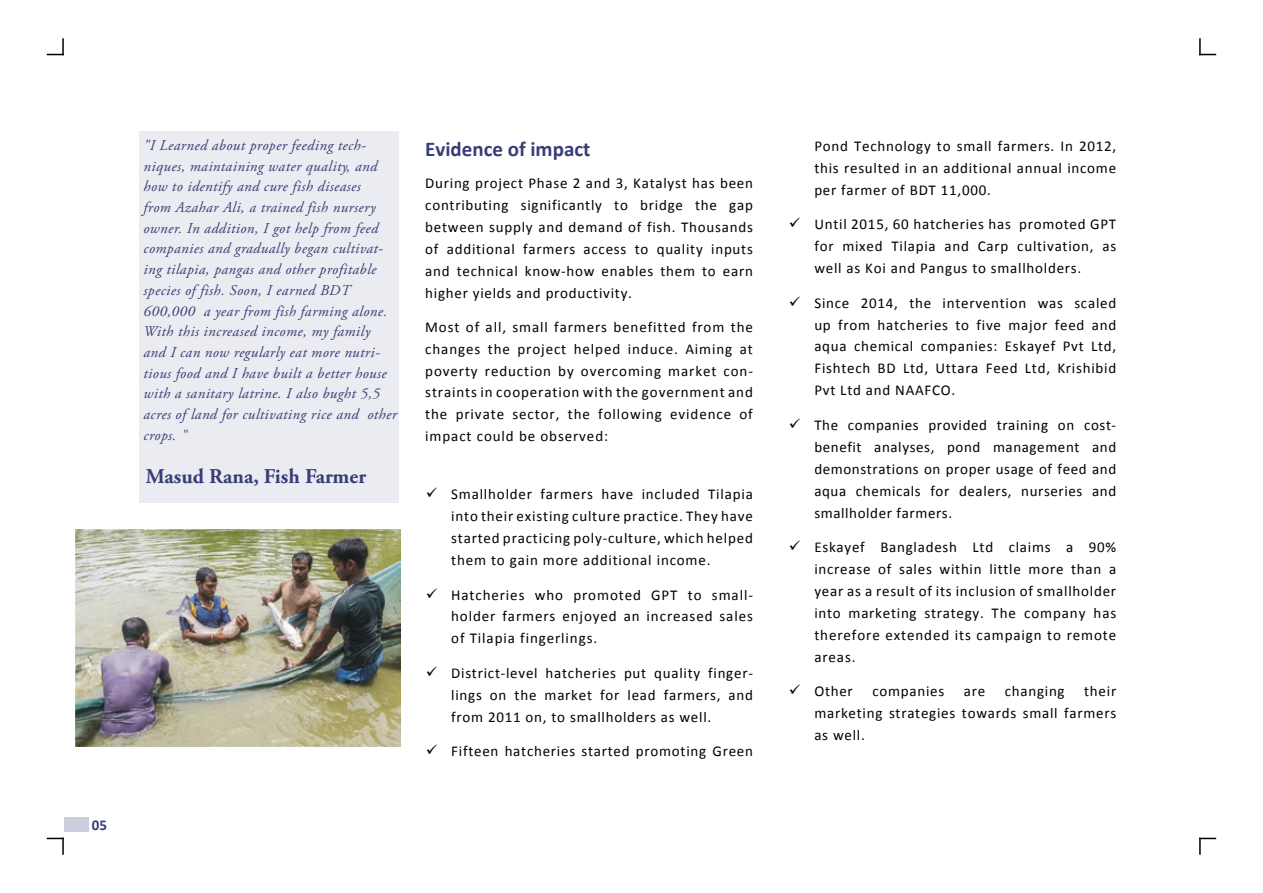
<style>
.page{position:relative;width:1263px;height:893px;background:#fff}
.page>*{position:absolute;margin:0;border:0;box-sizing:border-box;transform-origin:0 0}
.t1{font:700 21px "Adobe Garamond Pro";color:#373d77}
.t2{font:700 21px "Calibri";color:#373d77}
.t3{font:15px/21.9px "Calibri";letter-spacing:.05em;color:#000;text-align:justify}
.t4{font:italic 15px/20.7px "Adobe Garamond Pro";letter-spacing:.03em;color:#373d77}
.t5{font:700 15px "Calibri";color:#373d77}
</style>
<div class="page">
<img style="left:75px;top:529px;width:326px;height:217px">
<div style="left:139px;top:131px;width:260px;height:371px;background:#ebecf1"></div>
<svg style="left:47px;top:38px;width:17px;height:17px"></svg>
<svg style="left:47px;top:838px;width:17px;height:17px"></svg>
<svg style="left:1199px;top:38px;width:17px;height:17px"></svg>
<svg style="left:1199px;top:838px;width:17px;height:17px"></svg>
<div style="left:64px;top:817px;width:24px;height:15px;background:#cbcfdb"></div>
<p class="t5" style="left:92px;top:815px;width:17px">05</p>
<p class="t4" style="left:144px;top:135px;width:255px">"I Learned about proper feeding tech&shy;niques, maintaining water quality, and how to identify and cure fish diseases<br>from Azahar Ali, a trained fish nursery owner. In addition, I got help from feed companies and gradually began cultivat&shy;ing tilapia, pangas and other profitable species of fish. Soon, I earned BDT 600,000 a year from fish farming alone.<br>With this increased income, my family<br>and I can now regularly eat more nutri&shy;tious food and I have built a better house with a sanitary latrine. I also bught 5,5 acres of land for cultivating rice and other crops. "</p>
<h1 class="t1" style="left:146px;top:464px;width:222px">Masud Rana, Fish Farmer</h1>
<h1 class="t2" style="left:425px;top:135px;width:167px">Evidence of impact</h1>
<p class="t3" style="left:425px;top:173px;width:329px">During project Phase 2 and 3, Katalyst has been contributing significantly to bridge the gap between supply and demand of fish. Thousands of additional farmers access to quality inputs and technical know-how enables them to earn higher yields and productivity.</p>
<p class="t3" style="left:425px;top:316px;width:329px">Most of all, small farmers benefitted from the changes the project helped induce. Aiming at poverty reduction by overcoming market con&shy;straints in cooperation with the government and the private sector, the following evidence of impact could be observed:</p>
<p class="t3" style="left:451px;top:483px;width:303px">Smallholder farmers have included Tilapia into their existing culture practice. They have started practicing poly-culture, which helped them to gain more additional income.</p>
<p class="t3" style="left:451px;top:584px;width:303px">Hatcheries who promoted GPT to small&shy;holder farmers enjoyed an increased sales of Tilapia fingerlings.</p>
<p class="t3" style="left:451px;top:662px;width:303px">District-level hatcheries put quality finger&shy;lings on the market for lead farmers, and from 2011 on, to smallholders as well.</p>
<p class="t3" style="left:451px;top:741px;width:303px">Fifteen hatcheries started promoting Green</p>
<p class="t3" style="left:814px;top:135px;width:303px">Pond Technology to small farmers. In 2012, this resulted in an additional annual income per farmer of BDT 11,000.</p>
<p class="t3" style="left:814px;top:213px;width:303px">Until 2015, 60 hatcheries has promoted GPT for mixed Tilapia and Carp cultivation, as well as Koi and Pangus to smallholders.</p>
<p class="t3" style="left:814px;top:292px;width:303px">Since 2014, the intervention was scaled up from hatcheries to five major feed and aqua chemical companies: Eskayef Pvt Ltd, Fishtech BD Ltd, Uttara Feed Ltd, Krishibid Pvt Ltd and NAAFCO.</p>
<p class="t3" style="left:814px;top:414px;width:303px">The companies provided training on cost&shy;benefit analyses, pond management and demonstrations on proper usage of feed and aqua chemicals for dealers, nurseries and smallholder farmers.</p>
<p class="t3" style="left:814px;top:536px;width:303px">Eskayef Bangladesh Ltd claims a 90% increase of sales within little more than a year as a result of its inclusion of smallholder into marketing strategy. The company has therefore extended its campaign to remote areas.</p>
<p class="t3" style="left:814px;top:680px;width:40px">Other</p>
<p class="t3" style="left:872px;top:680px;width:73px">companies</p>
<p class="t3" style="left:964px;top:680px;width:23px">are</p>
<p class="t3" style="left:1005px;top:680px;width:61px">changing</p>
<p class="t3" style="left:814px;top:680px;width:303px;text-indent:270px">their marketing strategies towards small farmers as well.</p>
</div>
